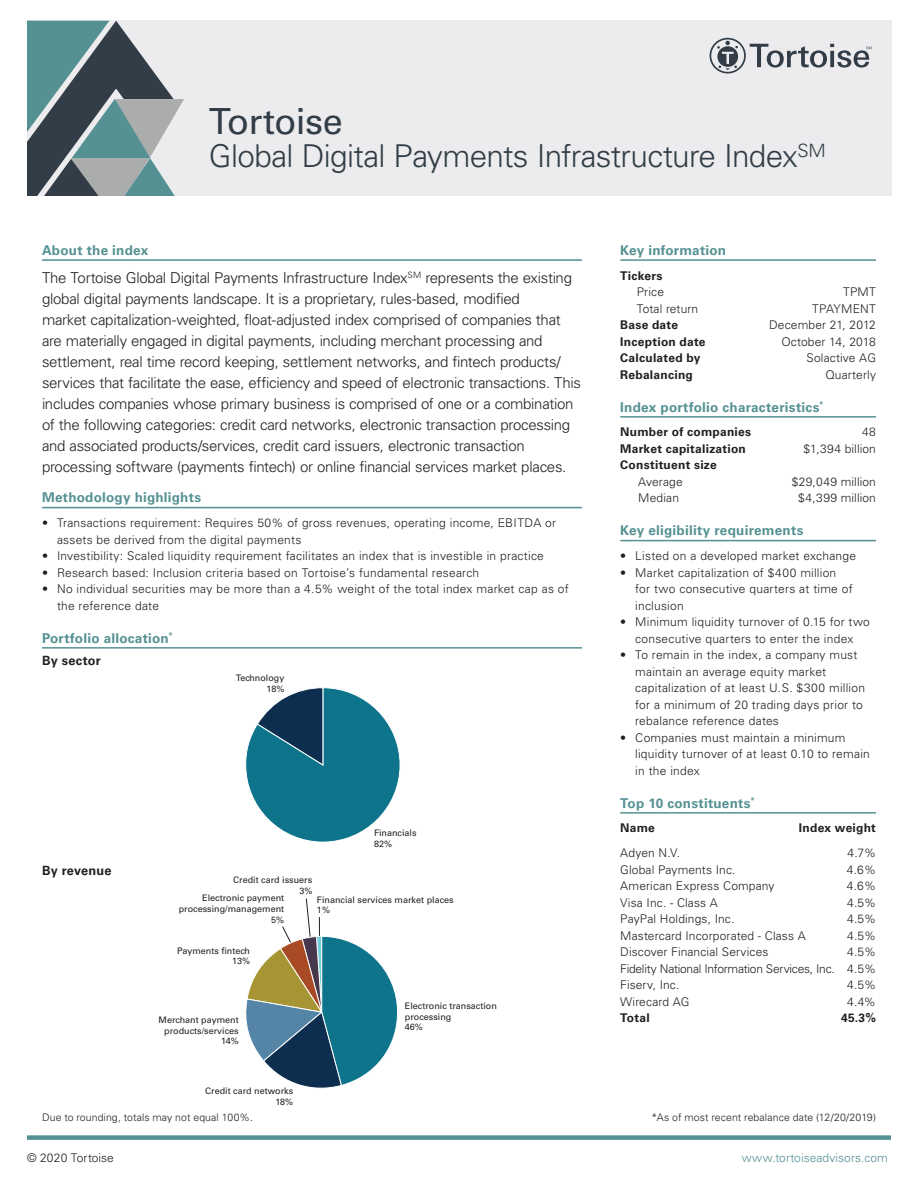
<style>
.page{position:relative;width:918px;height:1188px;background:#fff}
.page>*{position:absolute;margin:0;border:0;box-sizing:border-box;transform-origin:0 0}
.Fund_Tag{font:36px "Univers LT Std";letter-spacing:-.02em;color:#323d47}
.Fund_Tag-2{font:300 31.5px "Univers LT Std";letter-spacing:-.02em;color:#323d47}
.t1{font:300 15px/21px "Univers LT Std";letter-spacing:-.02em;color:#231f20}
.Subhead-withRule{font:700 13.5px "Univers LT Std";letter-spacing:.015em;color:#559193}
.Bodytext{font:700 12.75px "Univers LT Std";letter-spacing:.015em;color:#231f20}
.Bodytext-column{font:300 12px/16.5px "Univers LT Std";letter-spacing:.015em;color:#231f20}
.Bodytext-column-2{font:700 12px "Univers LT Std";letter-spacing:.02em;color:#231f20}
.Bodytext-column-3{font:300 12px/16.5px "Univers LT Std";letter-spacing:-.02em;color:#231f20;text-align:right}
.t2{font:300 12px "Univers LT Std";letter-spacing:.005em;color:#559193}
.t3{font:300 10.5px "Univers LT Std";letter-spacing:.01em;color:#231f20}
.t4{font:9px/10.8px "Univers LT Std";color:#231f20;text-align:right}
</style>
<div class="page">
<div style="left:27px;top:1135px;width:864px;height:5px;background:#559193"></div>
<div style="left:0;top:21px;width:891px;height:268px;background:#ececee"></div>
<svg style="left:0;top:21px;width:184px;height:175px"></svg>
<div style="left:0;top:196px;width:918px;height:183px;background:#fff"></div>
<svg style="left:710px;top:38px;width:162px;height:36px"></svg>
<hr style="left:42px;top:259px;width:540px;height:2px;background:#559193">
<hr style="left:42px;top:507px;width:540px;height:1px;background:#559193">
<hr style="left:620px;top:259px;width:256px;height:2px;background:#559193">
<hr style="left:620px;top:416px;width:256px;height:2px;background:#559193">
<hr style="left:42px;top:647px;width:540px;height:2px;background:#559193">
<hr style="left:620px;top:540px;width:256px;height:1px;background:#559193">
<hr style="left:620px;top:812px;width:256px;height:2px;background:#559193">
<svg style="left:245px;top:687px;width:155px;height:155px"></svg>
<svg style="left:245px;top:898px;width:153px;height:191px"></svg>
<p class="Fund_Tag" style="left:209px;top:100px;width:135px">Tortoise</p>
<p class="Fund_Tag-2" style="left:209px;top:137px;width:618px">Global Digital Payments Infrastructure Index<sup>SM</sup></p>
<p class="Subhead-withRule" style="left:42px;top:242px;width:108px">About the index</p>
<p class="t1" style="left:42px;top:267px;width:540px">The Tortoise Global Digital Payments Infrastructure Index<sup>SM</sup> represents the existing global digital payments landscape. It is a proprietary, rules-based, modified<br>market capitalization-weighted, float-adjusted index comprised of companies that are materially engaged in digital payments, including merchant processing and settlement, real time record keeping, settlement networks, and fintech products/ services that facilitate the ease, efficiency and speed of electronic transactions. This includes companies whose primary business is comprised of one or a combination of the following categories: credit card networks, electronic transaction processing and associated products/services, credit card issuers, electronic transaction processing software (payments fintech) or online financial services market places.</p>
<p class="Subhead-withRule" style="left:42px;top:490px;width:161px">Methodology highlights</p>
<p class="Bodytext-column" style="left:57px;top:515px;width:501px;text-indent:-15px">• Transactions requirement: Requires 50% of gross revenues, operating income, EBITDA or assets be derived from the digital payments</p>
<p class="Bodytext-column" style="left:42px;top:548px;width:503px">• Investibility: Scaled liquidity requirement facilitates an index that is investible in practice</p>
<p class="Bodytext-column" style="left:42px;top:564px;width:439px">• Research based: Inclusion criteria based on Tortoise’s fundamental research</p>
<p class="Bodytext-column" style="left:57px;top:581px;width:513px;text-indent:-15px">• No individual securities may be more than a 4.5% weight of the total index market cap as of the reference date</p>
<p class="Subhead-withRule" style="left:42px;top:630px;width:132px">Portfolio allocation<sup>*</sup></p>
<p class="Bodytext" style="left:42px;top:653px;width:60px">By sector</p>
<p class="t4" style="left:236px;top:672px;width:50px">Technology<br>18%</p>
<p class="Bodytext" style="left:42px;top:863px;width:71px">By revenue</p>
<p class="t4" style="left:374px;top:827px;width:44px;text-align:left">Financials<br>82%</p>
<p class="t4" style="left:233px;top:874px;width:81px">Credit card issuers<br>3%</p>
<p class="t4" style="left:179px;top:893px;width:107px">Electronic payment processing/management<br>5%</p>
<p class="t4" style="left:317px;top:894px;width:138px;text-align:left">Financial services market places<br>1%</p>
<p class="t4" style="left:177px;top:945px;width:74px">Payments fintech<br>13%</p>
<p class="t4" style="left:159px;top:1014px;width:82px">Merchant payment products/services<br>14%</p>
<p class="t4" style="left:205px;top:1085px;width:90px">Credit card networks<br>18%</p>
<p class="t4" style="left:405px;top:1000px;width:94px;text-align:left">Electronic transaction processing<br>46%</p>
<p class="Subhead-withRule" style="left:620px;top:242px;width:107px">Key information</p>
<p class="Bodytext-column-2" style="left:620px;top:268px;width:44px">Tickers</p>
<p class="Bodytext-column" style="left:637px;top:284px;width:29px">Price</p>
<p class="Bodytext-column" style="left:843px;top:284px;width:34px">TPMT</p>
<p class="Bodytext-column" style="left:637px;top:300px;width:63px">Total return</p>
<p class="Bodytext-column" style="left:812px;top:300px;width:65px">TPAYMENT</p>
<p class="Bodytext-column-2" style="left:620px;top:318px;width:59px">Base date</p>
<p class="Bodytext-column" style="left:769px;top:317px;width:108px">December 21, 2012</p>
<p class="Bodytext-column-2" style="left:620px;top:334px;width:87px">Inception date</p>
<p class="Bodytext-column" style="left:781px;top:333px;width:96px">October 14, 2018</p>
<p class="Bodytext-column-2" style="left:620px;top:351px;width:82px">Calculated by</p>
<p class="Bodytext-column" style="left:806px;top:350px;width:71px">Solactive AG</p>
<p class="Bodytext-column-2" style="left:620px;top:367px;width:74px">Rebalancing</p>
<p class="Bodytext-column" style="left:825px;top:366px;width:52px">Quarterly</p>
<p class="Subhead-withRule" style="left:620px;top:399px;width:205px">Index portfolio characteristics<sup>*</sup></p>
<p class="Bodytext-column-2" style="left:620px;top:425px;width:132px">Number of companies</p>
<p class="Bodytext-column" style="left:862px;top:424px;width:15px">48</p>
<p class="Bodytext-column-2" style="left:620px;top:442px;width:127px">Market capitalization</p>
<p class="Bodytext-column" style="left:803px;top:440px;width:74px">$1,394 billion</p>
<p class="Bodytext-column-2" style="left:620px;top:458px;width:98px">Constituent size</p>
<p class="Bodytext-column" style="left:638px;top:473px;width:46px">Average</p>
<p class="Bodytext-column" style="left:792px;top:473px;width:86px">$29,049 million</p>
<p class="Bodytext-column" style="left:638px;top:490px;width:42px">Median</p>
<p class="Bodytext-column" style="left:798px;top:490px;width:79px">$4,399 million</p>
<p class="Subhead-withRule" style="left:620px;top:523px;width:185px">Key eligibility requirements</p>
<p class="Bodytext-column" style="left:620px;top:548px;width:237px">• Listed on a developed market exchange</p>
<p class="Bodytext-column" style="left:635px;top:564px;width:219px;text-indent:-15px">• Market capitalization of $400 million for two consecutive quarters at time of inclusion</p>
<p class="Bodytext-column" style="left:620px;top:614px;width:251px;text-align:center">• Minimum liquidity turnover of 0.15 for two consecutive quarters to enter the index</p>
<p class="Bodytext-column" style="left:635px;top:647px;width:231px;text-indent:-15px">• To remain in the index, a company must maintain an average equity market capitalization of at least U.S. $300 million for a minimum of 20 trading days prior to rebalance reference dates</p>
<p class="Bodytext-column" style="left:635px;top:729px;width:236px;text-indent:-15px">• Companies must maintain a minimum liquidity turnover of at least 0.10 to remain in the index</p>
<p class="Subhead-withRule" style="left:620px;top:795px;width:136px">Top 10 constituents<sup>*</sup></p>
<p class="Bodytext-column-2" style="left:620px;top:821px;width:36px">Name</p>
<p class="Bodytext-column-2" style="left:799px;top:821px;width:79px">Index weight</p>
<p class="Bodytext-column" style="left:620px;top:845px;width:62px">Adyen N.V.</p>
<p class="Bodytext-column" style="left:847px;top:845px;width:30px">4.7%</p>
<p class="Bodytext-column" style="left:620px;top:861px;width:117px">Global Payments Inc.</p>
<p class="Bodytext-column" style="left:847px;top:861px;width:31px">4.6%</p>
<p class="Bodytext-column" style="left:620px;top:878px;width:156px">American Express Company</p>
<p class="Bodytext-column" style="left:847px;top:878px;width:31px">4.6%</p>
<p class="Bodytext-column" style="left:620px;top:894px;width:99px">Visa Inc. - Class A</p>
<p class="Bodytext-column" style="left:847px;top:894px;width:30px">4.5%</p>
<p class="Bodytext-column" style="left:620px;top:911px;width:116px">PayPal Holdings, Inc.</p>
<p class="Bodytext-column" style="left:847px;top:911px;width:30px">4.5%</p>
<p class="Bodytext-column" style="left:620px;top:927px;width:187px">Mastercard Incorporated - Class A</p>
<p class="Bodytext-column" style="left:847px;top:927px;width:30px">4.5%</p>
<p class="Bodytext-column" style="left:620px;top:944px;width:150px">Discover Financial Services</p>
<p class="Bodytext-column-3" style="left:620px;top:944px;width:257px">4.5%<br>Fidelity National Information Services, Inc. 4.5%</p>
<p class="Bodytext-column" style="left:620px;top:977px;width:61px">Fiserv, Inc.</p>
<p class="Bodytext-column" style="left:847px;top:977px;width:30px">4.5%</p>
<p class="Bodytext-column" style="left:620px;top:993px;width:71px">Wirecard AG</p>
<p class="Bodytext-column" style="left:847px;top:993px;width:30px">4.4%</p>
<p class="Bodytext-column-2" style="left:620px;top:1011px;width:31px">Total</p>
<p class="Bodytext-column-2" style="left:841px;top:1011px;width:36px">45.3%</p>
<p class="t3" style="left:42px;top:1111px;width:212px">Due to rounding, totals may not equal 100%.</p>
<p class="t3" style="left:652px;top:1111px;width:226px">*As of most recent rebalance date (12/20/2019)</p>
<p class="Bodytext-column" style="left:27px;top:1150px;width:88px">© 2020 Tortoise</p>
<p class="t2" style="left:742px;top:1151px;width:148px">www.tortoiseadvisors.com</p>
</div>
